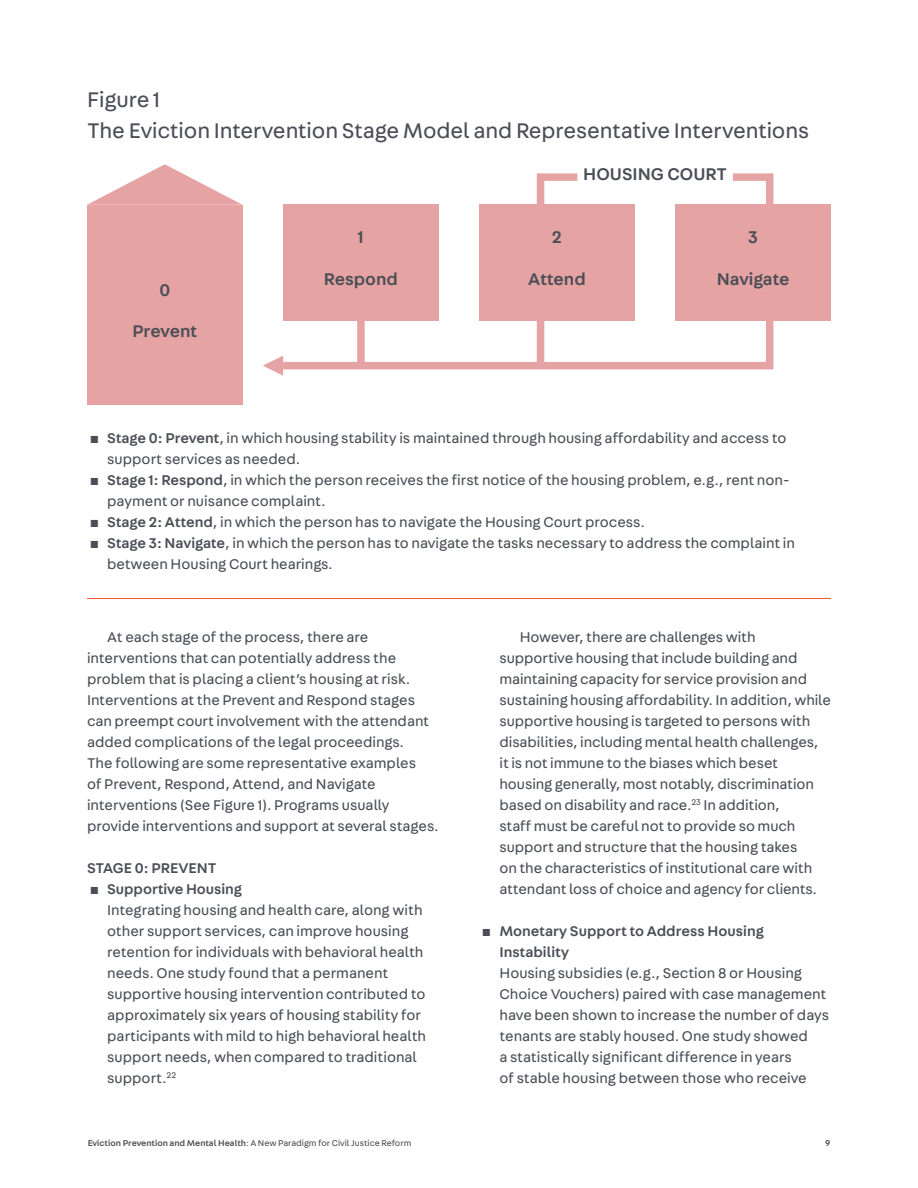
<style>
.page{position:relative;width:918px;height:1188px;background:#fff}
.page>*{position:absolute;margin:0;border:0;box-sizing:border-box;transform-origin:0 0}
.t1{font:22.5px/31.5px "Fabriga";letter-spacing:-.005em;color:#4b4e56}
.t2{font:500 18px "Fabriga";color:#4b4e56}
.t3{font:15px/21px "Fabriga";color:#4b4e56}
.t4{font:500 15px/21px "Fabriga";color:#4b4e56}
.t5{font:9px "Fabriga";color:#4b4e56}
.t6{font:500 9px "Fabriga";color:#4b4e56}
.s1{font-weight:500}
.s2{font-weight:400}
</style>
<div class="page">
<svg style="left:725px;top:173px;width:52px;height:197px"></svg>
<svg style="left:533px;top:173px;width:52px;height:197px"></svg>
<div style="left:357px;top:317px;width:8px;height:45px;background:#e6a3a3"></div>
<div style="left:87px;top:205px;width:156px;height:199px;background:#e6a3a3"></div>
<div style="left:283px;top:205px;width:156px;height:116px;background:#e6a3a3"></div>
<div style="left:479px;top:205px;width:156px;height:116px;background:#e6a3a3"></div>
<div style="left:675px;top:205px;width:156px;height:116px;background:#e6a3a3"></div>
<svg style="left:263px;top:356px;width:20px;height:20px"></svg>
<svg style="left:87px;top:164px;width:155px;height:41px"></svg>
<div style="left:283px;top:362px;width:490px;height:7px;background:#e6a3a3"></div>
<hr style="left:87px;top:598px;width:744px;height:1px;background:#f15a29">
<h1 class="t1" style="left:87px;top:82px;width:724px">Figure 1<br>The Eviction Intervention Stage Model and Representative Interventions</h1>
<p class="t2" style="left:159px;top:277px;width:12px">0</p>
<p class="t2" style="left:132px;top:319px;width:66px">Prevent</p>
<p class="t2" style="left:358px;top:225px;width:7px">1</p>
<p class="t2" style="left:324px;top:267px;width:76px">Respond</p>
<p class="t2" style="left:583px;top:162px;width:145px">HOUSING COURT</p>
<p class="t2" style="left:552px;top:225px;width:12px">2</p>
<p class="t2" style="left:528px;top:267px;width:59px">Attend</p>
<p class="t2" style="left:748px;top:225px;width:11px">3</p>
<p class="t2" style="left:717px;top:267px;width:74px">Navigate</p>
<p class="t3" style="left:107px;top:426px;width:681px;text-indent:-20px">▪ <span class="s1">Stage 0: Prevent</span>, in which housing stability is maintained through housing affordability and access to support services as needed.</p>
<p class="t3" style="left:107px;top:468px;width:684px;text-indent:-20px">▪ <span class="s1">Stage 1: Respond</span>, in which the person receives the first notice of the housing problem, e.g., rent non&shy;payment or nuisance complaint.</p>
<p class="t3" style="left:87px;top:510px;width:560px">▪ <span class="s1">Stage 2: Attend</span>, in which the person has to navigate the Housing Court process.</p>
<p class="t3" style="left:107px;top:531px;width:689px;text-indent:-20px">▪ <span class="s1">Stage 3: Navigate</span>, in which the person has to navigate the tasks necessary to address the complaint in between Housing Court hearings.</p>
<p class="t3" style="left:87px;top:626px;width:353px;text-indent:20px">At each stage of the process, there are interventions that can potentially address the problem that is placing a client’s housing at risk.<br>Interventions at the Prevent and Respond stages can preempt court involvement with the attendant added complications of the legal proceedings.<br>The following are some representative examples<br>of Prevent, Respond, Attend, and Navigate interventions (See Figure 1). Programs usually provide interventions and support at several stages.</p>
<p class="t4" style="left:87px;top:857px;width:131px">STAGE 0: PREVENT</p>
<p class="t3" style="left:107px;top:878px;width:320px;text-indent:-20px">▪ <span class="s1">Supportive Housing<br></span>Integrating housing and health care, along with other support services, can improve housing retention for individuals with behavioral health needs. One study found that a permanent supportive housing intervention contributed to approximately six years of housing stability for participants with mild to high behavioral health support needs, when compared to traditional support.<sup>22</sup></p>
<p class="t3" style="left:499px;top:626px;width:333px;text-indent:20px">However, there are challenges with supportive housing that include building and maintaining capacity for service provision and sustaining housing affordability. In addition, while supportive housing is targeted to persons with disabilities, including mental health challenges, it is not immune to the biases which beset housing generally, most notably, discrimination based on disability and race.<sup>23</sup> In addition,<br>staff must be careful not to provide so much support and structure that the housing takes<br>on the characteristics of institutional care with attendant loss of choice and agency for clients.</p>
<p class="t4" style="left:499px;top:920px;width:266px;text-indent:-20px"><span class="s2">▪</span> Monetary Support to Address Housing<br>Instability</p>
<p class="t3" style="left:499px;top:962px;width:331px">Housing subsidies (e.g., Section 8 or Housing Choice Vouchers) paired with case management have been shown to increase the number of days tenants are stably housed. One study showed<br>a statistically significant difference in years<br>of stable housing between those who receive</p>
<p class="t5" style="left:88px;top:1137px;width:325px"><span class="s1">Eviction Prevention and Mental Health</span>: A New Paradigm for Civil Justice Reform</p>
<p class="t6" style="left:825px;top:1137px;width:7px">9</p>
</div>
